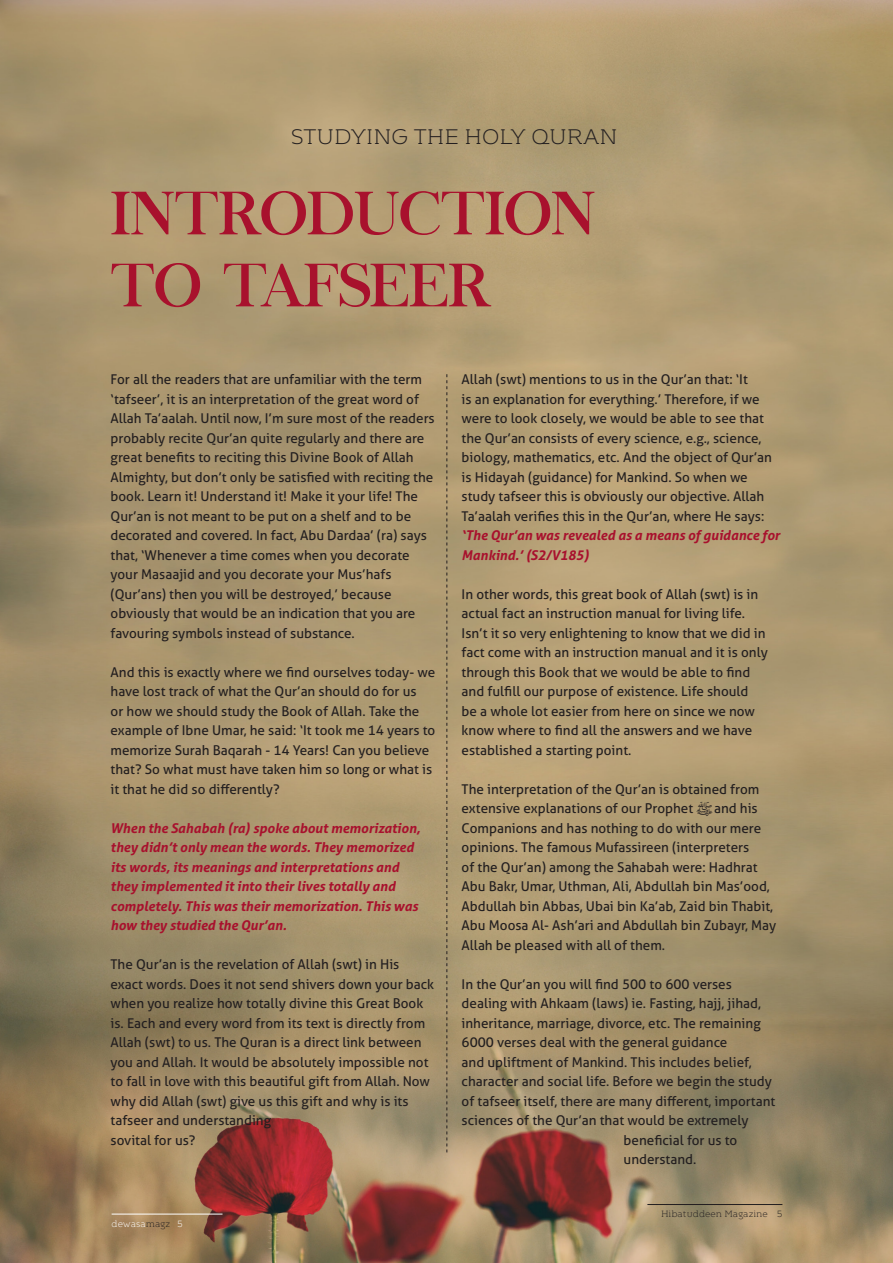
<style>
.page{position:relative;width:893px;height:1263px;background:#fff}
.page>*{position:absolute;margin:0;border:0;box-sizing:border-box;transform-origin:0 0}
.t1{font:60px/72px "Chapaza";color:#a8112d}
.t2{font:300 21px "Kontrapunkt Bob";color:#231f20}
.t3{font:13.5px/19.5px "Aller";color:#231f20}
.t4{font:italic 700 13.5px/19.5px "Aller";color:#a8112d}
.t5{font:300 9px "Kontrapunkt Bob";color:#231f20}
.t6{font:300 9px "Kontrapunkt Bob";color:#fff}
.s1{color:#231f20}
.s2{font-family:"Adobe Naskh";font-weight:500}
</style>
<div class="page">
<img style="left:0;top:0;width:893px;height:1263px">
<svg style="left:446px;top:374px;width:1px;height:778px"></svg>
<hr style="left:112px;top:1214px;width:110px;height:1px;background:#fff">
<hr style="left:647px;top:1204px;width:135px;height:1px;background:#231f20">
<h2 class="t2" style="left:291px;top:125px;width:328px">STUDYING THE HOLY QURAN</h2>
<h1 class="t1" style="left:111px;top:185px;width:486px">INTRODUCTION<br>TO TAFSEER</h1>
<p class="t3" style="left:111px;top:370px;width:326px">For all the readers that are unfamiliar with the term ‘tafseer’, it is an interpretation of the great word of Allah Ta’aalah. Until now, I’m sure most of the readers probably recite Qur’an quite regularly and there are great benefits to reciting this Divine Book of Allah Almighty, but don’t only be satisfied with reciting the book. Learn it! Understand it! Make it your life! The Qur’an is not meant to be put on a shelf and to be decorated and covered. In fact, Abu Dardaa’ (ra) says that, ‘Whenever a time comes when you decorate your Masaajid and you decorate your Mus’hafs (Qur’ans) then you will be destroyed,’ because obviously that would be an indication that you are favouring symbols instead of substance.</p>
<p class="t3" style="left:111px;top:662px;width:326px">And this is exactly where we find ourselves today- we have lost track of what the Qur’an should do for us<br>or how we should study the Book of Allah. Take the example of Ibne Umar, he said: ‘It took me 14 years to memorize Surah Baqarah - 14 Years! Can you believe that? So what must have taken him so long or what is it that he did so differently?</p>
<p class="t4" style="left:111px;top:818px;width:311px">When the Sahabah (ra) spoke about memorization, they didn’t only mean the words. They memorized its words, its meanings and interpretations and they implemented it into their lives totally and completely. This was their memorization. This was how they studied the Qur’an.</p>
<p class="t3" style="left:111px;top:955px;width:325px">The Qur’an is the revelation of Allah (swt) in His exact words. Does it not send shivers down your back when you realize how totally divine this Great Book is. Each and every word from its text is directly from Allah (swt) to us. The Quran is a direct link between you and Allah. It would be absolutely impossible not to fall in love with this beautiful gift from Allah. Now why did Allah (swt) give us this gift and why is its tafseer and understanding<br>sovital for us?</p>
<p class="t6" style="left:112px;top:1219px;width:72px">dewasa<span class="s1">magz</span> 5</p>
<p class="t3" style="left:462px;top:370px;width:312px">Allah (swt) mentions to us in the Qur’an that: ‘It<br>is an explanation for everything.’ Therefore, if we were to look closely, we would be able to see that the Qur’an consists of every science, e.g., science, biology, mathematics, etc. And the object of Qur’an is Hidayah (guidance) for Mankind. So when we study tafseer this is obviously our objective. Allah Ta’aalah verifies this in the Qur’an, where He says:</p>
<p class="t4" style="left:462px;top:526px;width:320px">‘The Qur’an was revealed as a means of guidance for<br>Mankind.’ (S2/V185)</p>
<p class="t3" style="left:462px;top:584px;width:308px">In other words, this great book of Allah (swt) is in actual fact an instruction manual for living life.<br>Isn’t it so very enlightening to know that we did in fact come with an instruction manual and it is only through this Book that we would be able to find and fulfill our purpose of existence. Life should<br>be a whole lot easier from here on since we now know where to find all the answers and we have established a starting point.</p>
<p class="t3" style="left:462px;top:779px;width:316px">The interpretation of the Qur’an is obtained from extensive explanations of our Prophet <span class="s2">صلىاللهعليهوسلم</span>and his Companions and has nothing to do with our mere opinions. The famous Mufassireen (interpreters<br>of the Qur’an) among the Sahabah were: Hadhrat Abu Bakr, Umar, Uthman, Ali, Abdullah bin Mas’ood, Abdullah bin Abbas, Ubai bin Ka’ab, Zaid bin Thabit, Abu Moosa Al- Ash’ari and Abdullah bin Zubayr, May Allah be pleased with all of them.</p>
<p class="t3" style="left:462px;top:974px;width:272px">In the Qur’an you will find 500 to 600 verses</p>
<p class="t3" style="left:462px;top:994px;width:301px">dealing with Ahkaam (laws) ie. Fasting, hajj, jihad,</p>
<p class="t3" style="left:462px;top:1013px;width:301px">inheritance, marriage, divorce, etc. The remaining</p>
<p class="t3" style="left:462px;top:1033px;width:267px">6000 verses deal with the general guidance</p>
<p class="t3" style="left:462px;top:1052px;width:291px">and upliftment of Mankind. This includes belief,</p>
<p class="t3" style="left:462px;top:1072px;width:312px">character and social life. Before we begin the study</p>
<p class="t3" style="left:462px;top:1091px;width:315px">of tafseer itself, there are many different, important</p>
<p class="t3" style="left:462px;top:1111px;width:288px">sciences of the Qur’an that would be extremely</p>
<p class="t3" style="left:624px;top:1130px;width:115px">beneficial for us to</p>
<p class="t3" style="left:624px;top:1150px;width:74px">understand.</p>
<p class="t5" style="left:661px;top:1209px;width:123px">Hibatuddeen Magazine 5</p>
</div>
